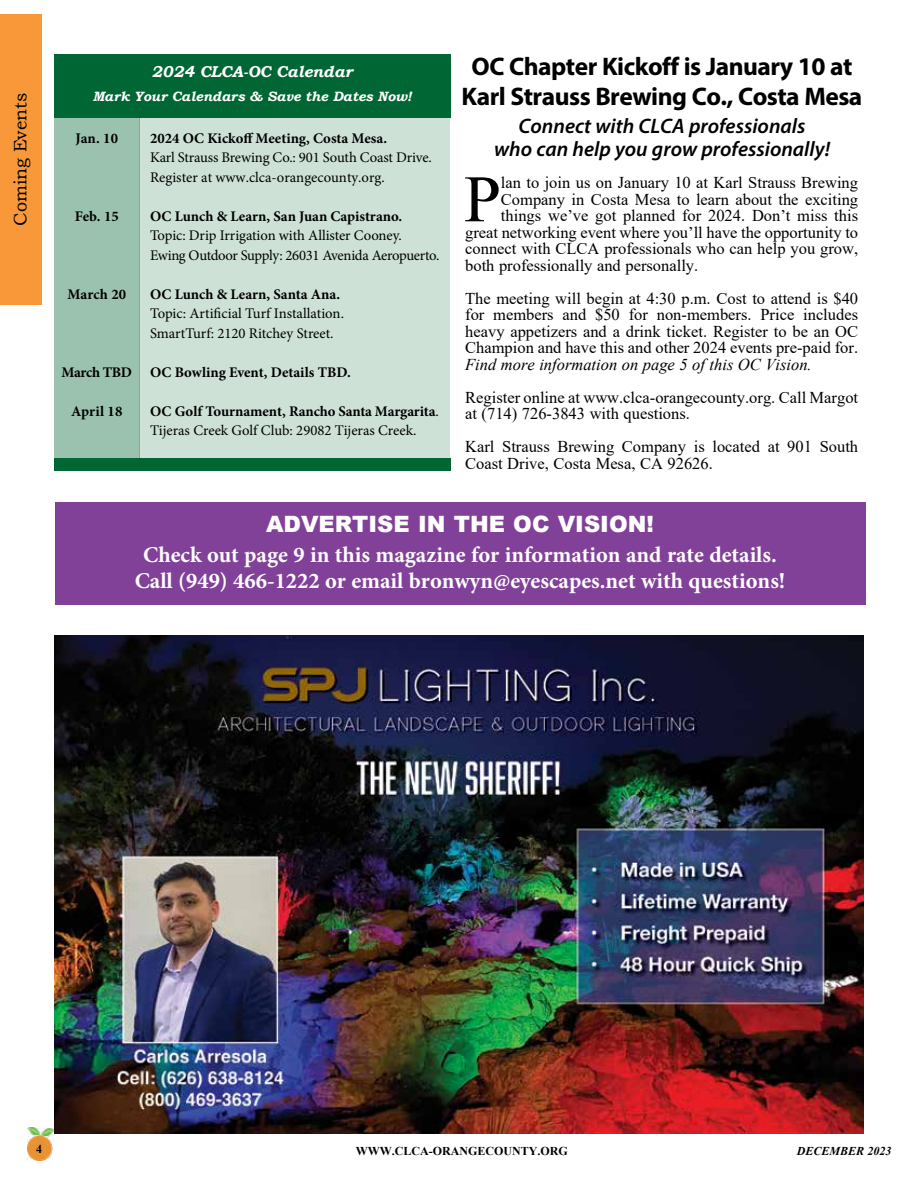
<style>
.page{position:relative;width:918px;height:1188px;background:#fff}
.page>*{position:absolute;margin:0;border:0;box-sizing:border-box;transform-origin:0 0}
.t1{font:66.3px "Times New Roman";color:#000}
.t2{font:700 25.5px/30px "Myriad Pro";letter-spacing:-.02em;color:#000;text-align:center}
.t3{font:700 22.5px/25.5px "Minion Pro";color:#fff;text-align:center}
.t4{font:900 22.5px "Arial";color:#fff}
.t5{font:italic 600 21px/22.5px "Myriad Pro";color:#000;text-align:center}
.t6{font:18px "Bookman Old Style";color:#000}
.t7{font:16.5px/16.5px "Times New Roman";color:#000}
.t8{font:italic 16.5px "Times New Roman";color:#000}
.t9{font:italic 700 15.75px "Bookman Old Style";color:#fff}
.t10{font:14.7px/19.5px "Minion Pro";letter-spacing:-.005em;color:#000}
.t11{font:700 14.7px "Minion Pro";color:#000}
.t12{font:700 14.7px "Minion Pro";letter-spacing:-.025em;color:#000}
.t13{font:italic 700 13.5px "Bookman Old Style";color:#fff}
.t14{font:700 12px "Times New Roman";color:#000}
.t15{font:italic 700 12px "Times New Roman";color:#000}
.s1{font-weight:700}
</style>
<div class="page">
<img style="left:27px;top:1128px;width:27px;height:32px">
<div style="left:139px;top:106px;width:311px;height:358px;background:#cde1d7"></div>
<div style="left:54px;top:54px;width:396px;height:64px;background:#063"></div>
<div style="left:54px;top:106px;width:85px;height:356px;background:#9ac2ae"></div>
<div style="left:54px;top:458px;width:396px;height:13px;background:#063"></div>
<img style="left:54px;top:635px;width:810px;height:499px">
<div style="left:0;top:14px;width:42px;height:290px;background:#f89838"></div>
<div style="left:55px;top:502px;width:810px;height:103px;background:#824199"></div>
<p class="t6" style="left:9px;top:226px;width:134px;rotate:-90deg">Coming Events</p>
<p class="t9" style="left:152px;top:60px;width:202px">2024 CLCA-OC Calendar</p>
<p class="t13" style="left:93px;top:87px;width:320px">Mark Your Calendars &amp; Save the Dates Now!</p>
<p class="t11" style="left:76px;top:128px;width:44px">Jan. 10</p>
<p class="t11" style="left:150px;top:127px;width:238px">2024 OC Kickoff Meeting, Costa Mesa.</p>
<p class="t10" style="left:150px;top:148px;width:283px">Karl Strauss Brewing Co.: 901 South Coast Drive.<br>Register at www.clca-orangecounty.org.</p>
<p class="t11" style="left:150px;top:206px;width:254px">OC Lunch &amp; Learn, San Juan Capistrano.</p>
<p class="t10" style="left:150px;top:226px;width:291px">Topic: Drip Irrigation with Allister Cooney.<br>Ewing Outdoor Supply: 26031 Avenida Aeropuerto.</p>
<p class="t11" style="left:150px;top:284px;width:191px">OC Lunch &amp; Learn, Santa Ana.</p>
<p class="t10" style="left:150px;top:304px;width:195px">Topic: Artificial Turf Installation.<br>SmartTurf: 2120 Ritchey Street.</p>
<p class="t11" style="left:150px;top:362px;width:202px">OC Bowling Event, Details TBD.</p>
<p class="t10" style="left:150px;top:401px;width:290px"><span class="s1">OC Golf Tournament, Rancho Santa Margarita</span>.<br>Tijeras Creek Golf Club: 29082 Tijeras Creek.</p>
<p class="t11" style="left:75px;top:206px;width:46px">Feb. 15</p>
<p class="t11" style="left:67px;top:284px;width:60px">March 20</p>
<p class="t12" style="left:62px;top:362px;width:72px">March TBD</p>
<p class="t11" style="left:71px;top:401px;width:53px">April 18</p>
<h2 class="t2" style="left:462px;top:50px;width:402px">OC Chapter Kickoff is January 10 at<br>Karl Strauss Brewing Co., Costa Mesa</h2>
<p class="t5" style="left:494px;top:114px;width:337px">Connect with CLCA professionals<br>who can help you grow professionally!</p>
<h1 class="t1" style="left:464px;top:152px;width:38px">P</h1>
<p class="t7" style="left:501px;top:174px;width:359px">lan to join us on January 10 at Karl Strauss Brewing</p>
<p class="t7" style="left:501px;top:190px;width:359px">Company in Costa Mesa to learn about the exciting</p>
<p class="t7" style="left:501px;top:207px;width:359px">things we’ve got planned for 2024. Don’t miss this</p>
<p class="t7" style="left:465px;top:223px;width:395px">great networking event where you’ll have the opportunity to</p>
<p class="t7" style="left:465px;top:240px;width:395px">connect with CLCA professionals who can help you grow,</p>
<p class="t7" style="left:465px;top:256px;width:235px">both professionally and personally.</p>
<p class="t7" style="left:465px;top:289px;width:395px;text-align:justify">The meeting will begin at 4:30 p.m. Cost to attend is $40 for members and $50 for non-members. Price includes heavy appetizers and a drink ticket. Register to be an OC Champion and have this and other 2024 events pre-paid for.</p>
<p class="t8" style="left:465px;top:353px;width:348px">Find more information on page 5 of this OC Vision.</p>
<p class="t7" style="left:465px;top:388px;width:395px">Register online at www.clca-orangecounty.org. Call Margot at (714) 726-3843 with questions.</p>
<p class="t7" style="left:465px;top:438px;width:395px">Karl Strauss Brewing Company is located at 901 South<br>Coast Drive, Costa Mesa, CA 92626.</p>
<h3 class="t4" style="left:266px;top:508px;width:389px">ADVERTISE IN THE OC VISION!</h3>
<h3 class="t3" style="left:135px;top:542px;width:652px">Check out page 9 in this magazine for information and rate details.<br>Call (949) 466-1222 or email bronwyn@eyescapes.net with questions!</h3>
<p class="t14" style="left:36px;top:1140px;width:7px">4</p>
<p class="t14" style="left:356px;top:1143px;width:213px">WWW.CLCA-ORANGECOUNTY.ORG</p>
<p class="t15" style="left:797px;top:1143px;width:96px">DECEMBER 2023</p>
</div>
